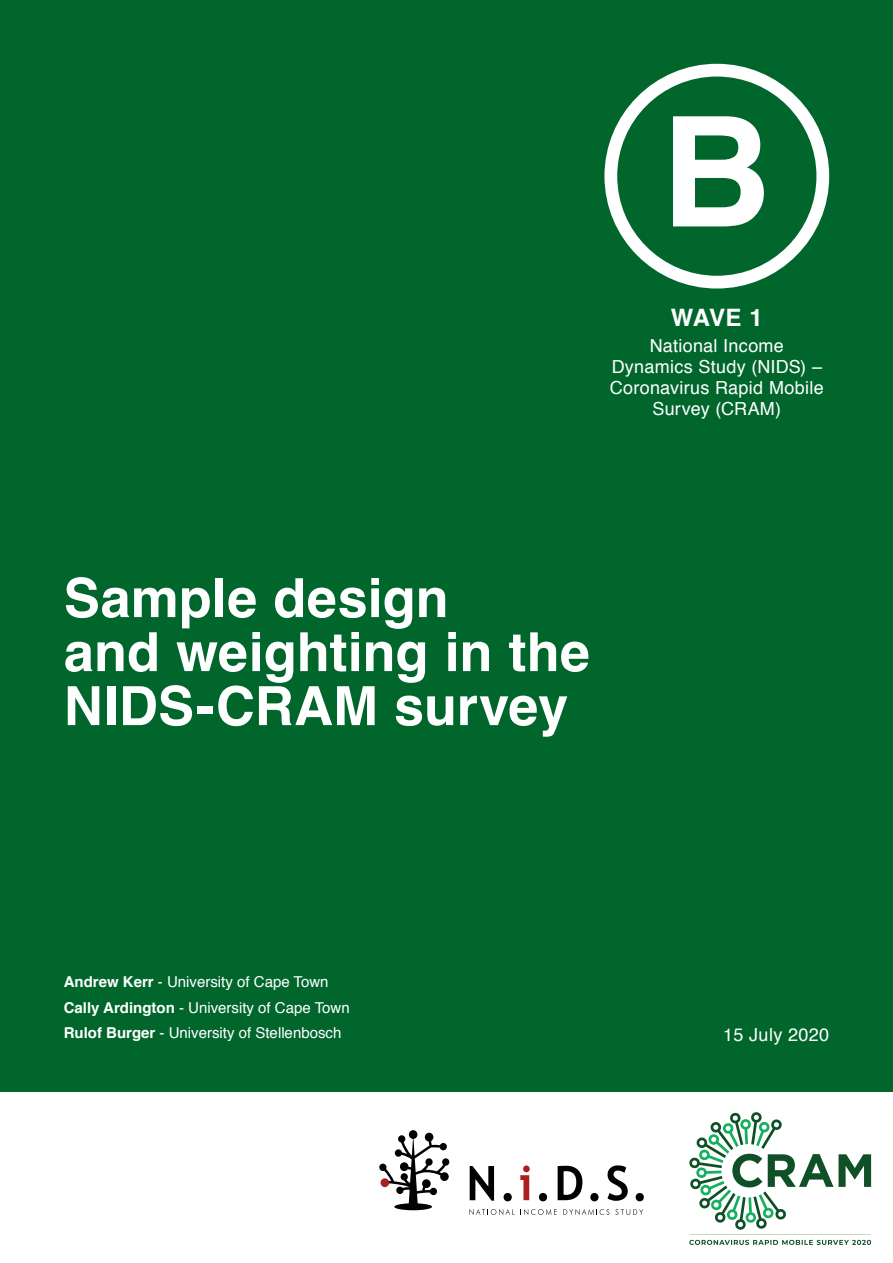
<style>
.page{position:relative;width:893px;height:1263px;background:#00662c}
.page>*{position:absolute;margin:0;border:0;box-sizing:border-box;transform-origin:0 0}
.t1{font:700 153px "Helvetica";color:#fff}
.t2{font:700 54px/54px "Helvetica";color:#fff}
.t3{font:700 24px "Helvetica";color:#fff}
.t4{font:18px/21px "Helvetica";letter-spacing:.015em;color:#fff;text-align:center}
.t5{font:15px/25.5px "Helvetica";color:#fff}
.s1{font-weight:700}
</style>
<div class="page">
<div style="left:0;top:1093px;width:893px;height:170px;background:#fff"></div>
<div style="left:604px;top:64px;width:225px;height:224px;border:13px solid #fff;border-radius:50%"></div>
<svg style="left:689px;top:1112px;width:182px;height:133px"></svg>
<svg style="left:379px;top:1130px;width:70px;height:80px"></svg>
<div style="left:381px;top:1178px;width:8px;height:9px;background:#ad1e22;border-radius:50%"></div>
<svg style="left:470px;top:1166px;width:24px;height:35px"></svg>
<svg style="left:504px;top:1193px;width:8px;height:8px"></svg>
<svg style="left:520px;top:1165px;width:10px;height:35px"></svg>
<svg style="left:539px;top:1193px;width:8px;height:8px"></svg>
<svg style="left:558px;top:1166px;width:24px;height:34px"></svg>
<svg style="left:590px;top:1193px;width:9px;height:8px"></svg>
<svg style="left:607px;top:1165px;width:21px;height:36px"></svg>
<svg style="left:636px;top:1193px;width:8px;height:8px"></svg>
<svg style="left:469px;top:1209px;width:45px;height:6px"></svg>
<svg style="left:524px;top:1209px;width:33px;height:6px"></svg>
<svg style="left:563px;top:1209px;width:46px;height:6px"></svg>
<svg style="left:615px;top:1209px;width:28px;height:6px"></svg>
<h1 class="t1" style="left:661px;top:113px;width:112px">B</h1>
<h3 class="t3" style="left:671px;top:308px;width:93px">WAVE 1</h3>
<p class="t4" style="left:610px;top:337px;width:215px">National Income<br>Dynamics Study (NIDS) –<br>Coronavirus Rapid Mobile<br>Survey (CRAM)</p>
<h2 class="t2" style="left:64px;top:576px;width:528px">Sample design<br>and weighting in the<br>NIDS-CRAM survey</h2>
<p class="t5" style="left:64px;top:971px;width:287px"><span class="s1">Andrew Kerr</span> - University of Cape Town<br><span class="s1">Cally Ardington</span> - University of Cape Town<br><span class="s1">Rulof Burger</span> - University of Stellenbosch</p>
<p class="t4" style="left:723px;top:1026px;width:108px">15 July 2020</p>
</div>
